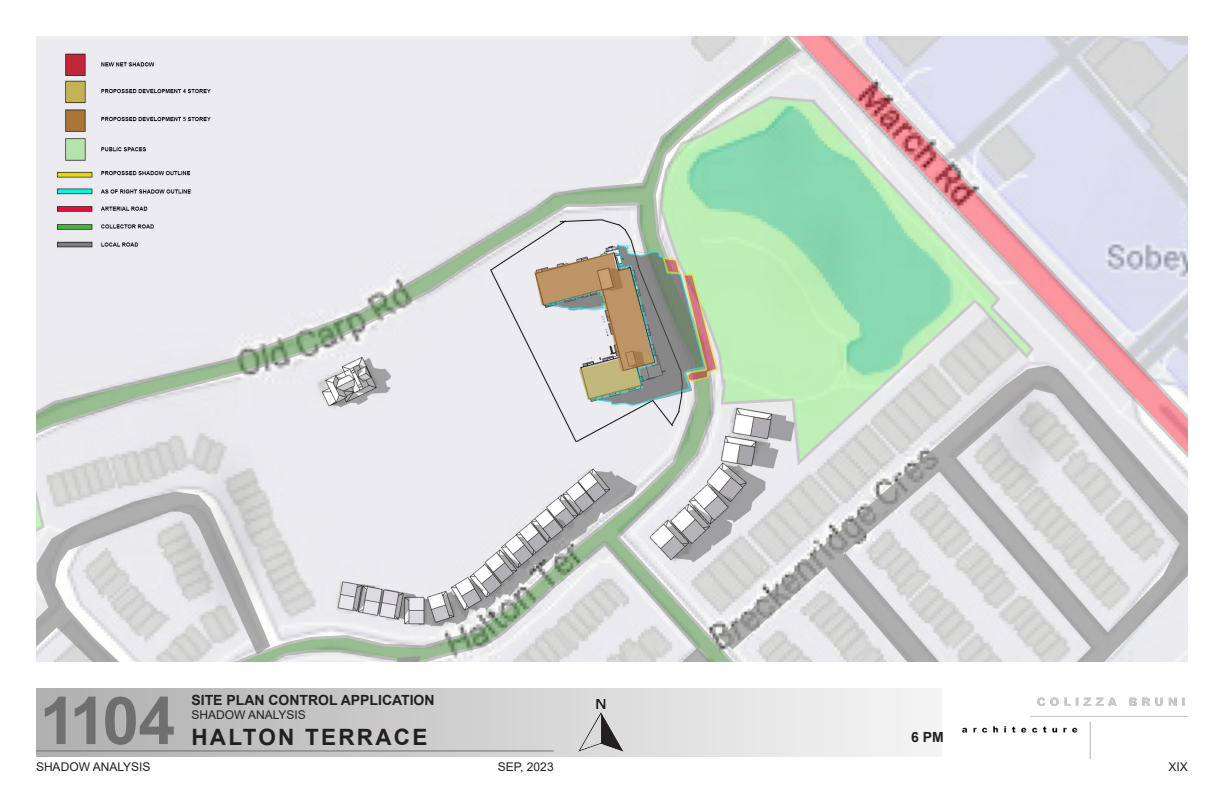
<style>
.page{position:relative;width:1224px;height:792px;background:#fff}
.page>*{position:absolute;margin:0;border:0;box-sizing:border-box;transform-origin:0 0}
.t1{font:700 66px "Arial";color:#6f6f70}
.t2{font:700 22.5px "Arial";letter-spacing:.1em;color:#231f20}
.t3{font:700 14px "Arial";color:#231f20}
.t4{font:12px "Arial";color:#231f20}
</style>
<div class="page">
<hr style="left:36px;top:751px;width:518px;height:1px;background:#6f6f70">
<img style="left:962px;top:697px;width:226px;height:63px">
<img style="left:579px;top:697px;width:47px;height:55px">
<img style="left:36px;top:36px;width:1152px;height:626px">
<h1 class="t1" style="left:40px;top:683px;width:137px">1104</h1>
<p class="t3" style="left:191px;top:692px;width:245px">SITE PLAN CONTROL APPLICATION</p>
<p class="t4" style="left:191px;top:710px;width:116px">SHADOW ANALYSIS</p>
<h2 class="t2" style="left:191px;top:724px;width:237px">HALTON TERRACE</h2>
<p class="t3" style="left:911px;top:729px;width:34px">6 PM</p>
<p class="t4" style="left:36px;top:763px;width:116px">SHADOW ANALYSIS</p>
<p class="t4" style="left:498px;top:763px;width:57px">SEP, 2023</p>
<p class="t4" style="left:1169px;top:763px;width:21px">XIX</p>
</div>
